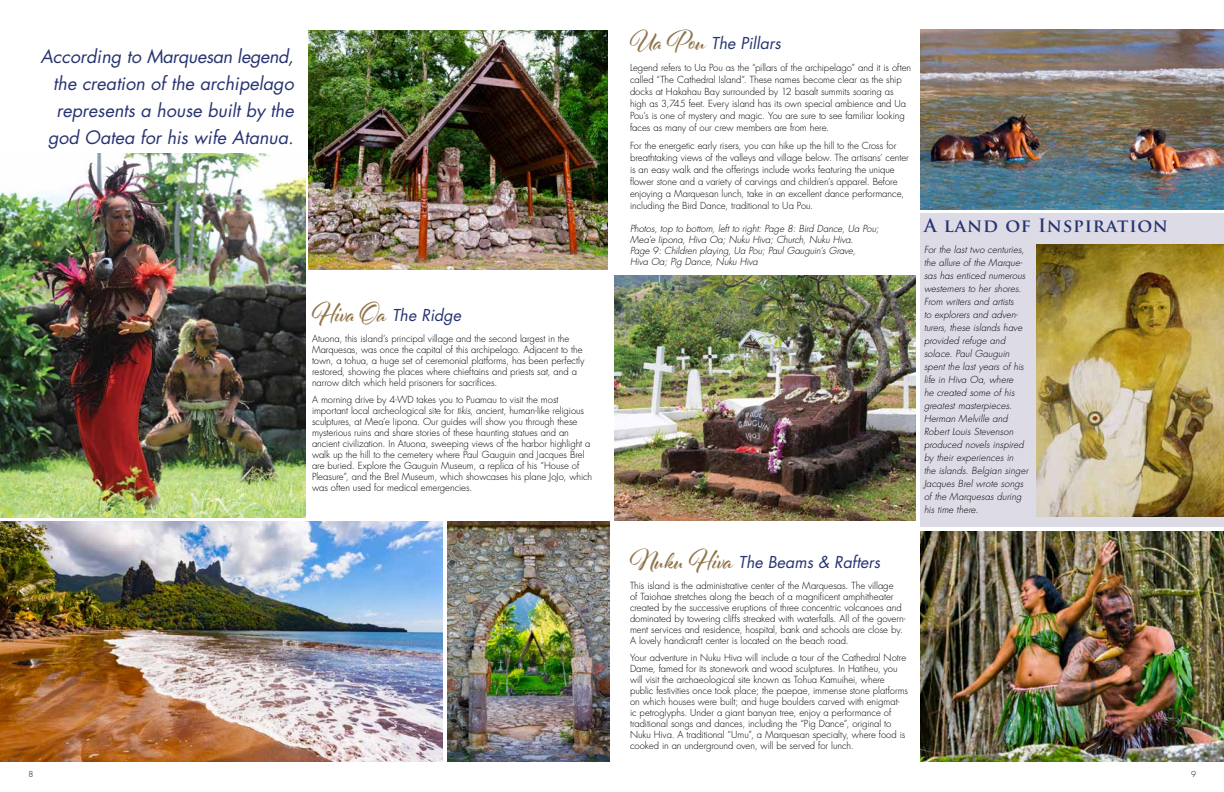
<style>
.page{position:relative;width:1224px;height:792px;background:#fff}
.page>*{position:absolute;margin:0;border:0;box-sizing:border-box;transform-origin:0 0}
.t1{font:italic 18px/27px "Futura";color:#273471;text-align:right}
.t2{font:700 18px "Trajan Pro";letter-spacing:.05em;color:#273471}
.t3{font:italic 16px "Futura";color:#273471}
.t4{font:300 9.5px/11px "Futura";letter-spacing:-.005em;color:#000}
.t5{font:italic 300 9.5px/13px "Futura";letter-spacing:.005em;color:#000}
.t6{font:300 8px "Futura";color:#000}
.s1{font-family:"Al Fresco";font-weight:700;font-style:normal;font-size:30px;color:#90754a}
.s2{font-style:italic}
</style>
<div class="page">
<img style="left:0;top:521px;width:443px;height:241px">
<img style="left:308px;top:30px;width:299px;height:240px">
<div style="left:920px;top:213px;width:304px;height:314px;background:#dddbe6"></div>
<img style="left:614px;top:275px;width:302px;height:246px">
<img style="left:447px;top:521px;width:163px;height:241px">
<img style="left:920px;top:531px;width:304px;height:231px">
<img style="left:0;top:153px;width:306px;height:364px">
<img style="left:920px;top:30px;width:304px;height:180px">
<img style="left:1036px;top:244px;width:188px;height:273px">
<h1 class="t1" style="left:40px;top:43px;width:255px">According to Marquesan legend, the creation of the archipelago represents a house built by the god Oatea for his wife Atanua.</h1>
<h2 class="t3" style="left:312px;top:304px;width:151px"><span class="s1">Hiva Oa</span> The Ridge</h2>
<p class="t4" style="left:312px;top:333px;width:274px">Atuona, this island’s principal village and the second largest in the Marquesas, was once the capital of this archipelago. Adjacent to the town, a tohua, a huge set of ceremonial platforms, has been perfectly restored, showing the places where chieftains and priests sat, and a narrow ditch which held prisoners for sacrifices.</p>
<p class="t4" style="left:312px;top:394px;width:282px">A morning drive by 4-WD takes you to Puamau to visit the most important local archeological site for <span class="s2">tikis</span>, ancient, human-like religious sculptures, at Mea’e Iipona. Our guides will show you through these mysterious ruins and share stories of these haunting statues and an ancient civilization. In Atuona, sweeping views of the harbor highlight a walk up the hill to the cemetery where Paul Gauguin and Jacques Brel are buried. Explore the Gauguin Museum, a replica of his “House of Pleasure”, and the Brel Museum, which showcases his plane JoJo, which was often used for medical emergencies.</p>
<h2 class="t3" style="left:630px;top:33px;width:152px"><span class="s1">Ua Pou</span> The Pillars</h2>
<p class="t4" style="left:630px;top:62px;width:283px;line-height:12px">Legend refers to Ua Pou as the “pillars of the archipelago” and it is often called “The Cathedral Island”. These names become clear as the ship docks at Hakahau Bay surrounded by 12 basalt summits soaring as high as 3,745 feet. Every island has its own special ambience and Ua Pou’s is one of mystery and magic. You are sure to see familiar looking faces as many of our crew members are from here.</p>
<p class="t4" style="left:630px;top:140px;width:280px;line-height:12px">For the energetic early risers, you can hike up the hill to the Cross for breathtaking views of the valleys and village below. The artisans’ center is an easy walk and the offerings include works featuring the unique flower stone and a variety of carvings and children’s apparel. Before enjoying a Marquesan lunch, take in an excellent dance performance, including the Bird Dance, traditional to Ua Pou.</p>
<p class="t5" style="left:630px;top:224px;width:251px;line-height:11px">Photos, top to bottom, left to right: Page 8: Bird Dance, Ua Pou; Mea’e Iipona, Hiva Oa; Nuku Hiva; Church, Nuku Hiva.<br>Page 9: Children playing, Ua Pou; Paul Gauguin’s Grave,<br>Hiva Oa; Pig Dance, Nuku Hiva</p>
<h1 class="t2" style="left:924px;top:214px;width:246px">A land of Inspiration</h1>
<p class="t5" style="left:924px;top:243px;width:106px">For the last two centuries, the allure of the Marque&shy;sas has enticed numerous westerners to her shores.<br>From writers and artists<br>to explorers and adven&shy;turers, these islands have provided refuge and solace. Paul Gauguin spent the last years of his life in Hiva Oa, where<br>he created some of his greatest masterpieces.<br>Herman Melville and<br>Robert Louis Stevenson produced novels inspired by their experiences in<br>the islands. Belgian singer<br>Jacques Brel wrote songs of the Marquesas during his time there.</p>
<h2 class="t3" style="left:630px;top:552px;width:252px"><span class="s1">Nuku Hiva</span> The Beams &amp; Rafters</h2>
<p class="t4" style="left:630px;top:580px;width:277px">This island is the administrative center of the Marquesas. The village<br>of Taiohae stretches along the beach of a magnificent amphitheater created by the successive eruptions of three concentric volcanoes and dominated by towering cliffs streaked with waterfalls. All of the govern&shy;ment services and residence, hospital, bank and schools are close by.<br>A lovely handicraft center is located on the beach road.</p>
<p class="t4" style="left:630px;top:652px;width:280px">Your adventure in Nuku Hiva will include a tour of the Cathedral Notre Dame, famed for its stonework and wood sculptures. In Hatiheu, you will visit the archaeological site known as Tohua Kamuihei, where public festivities once took place; the paepae, immense stone platforms on which houses were built; and huge boulders carved with enigmat&shy;ic petroglyphs. Under a giant banyan tree, enjoy a performance of traditional songs and dances, including the “Pig Dance”, original to Nuku Hiva. A traditional “Umu”, a Marquesan specialty, where food is cooked in an underground oven, will be served for lunch.</p>
<p class="t6" style="left:29px;top:769px;width:6px">8</p>
<p class="t6" style="left:1191px;top:769px;width:6px">9</p>
</div>
